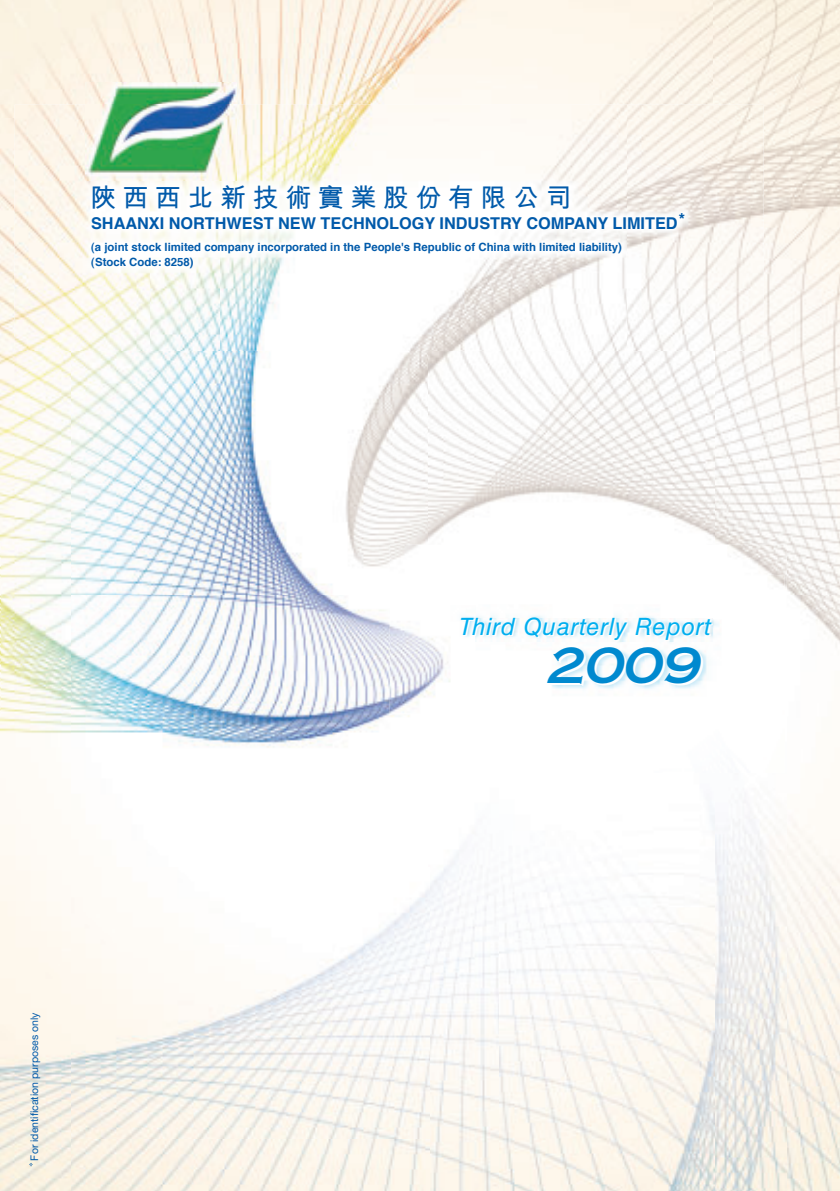
<style>
.page{position:relative;width:840px;height:1191px;background:#fff}
.page>*{position:absolute;margin:0;border:0;box-sizing:border-box;transform-origin:0 0}
.t1{font:italic 48.6px "Copperplate Gothic Std 31 AB";color:#0089cf}
.t2{font:26px "M Hei HK Bold B5 pc H";letter-spacing:.25em;color:#015aaa}
.t3{font:italic 23.8px "Helvetica LT Std";letter-spacing:.03em;color:#00aeef}
.t4{font:700 16.2px "Helvetica";color:#015aaa}
.t5{font:700 11.4px/15px "Helvetica";color:#015aaa}
.t6{font:10.6px "Helvetica Neue LT Std";color:#015aaa}
</style>
<div class="page">
<img style="left:0;top:0;width:713px;height:119px">
<img style="left:713px;top:0;width:126px;height:595px">
<img style="left:0;top:119px;width:71px;height:1071px">
<img style="left:71px;top:351px;width:357px;height:839px">
<img style="left:428px;top:351px;width:286px;height:194px">
<img style="left:785px;top:595px;width:54px;height:595px">
<img style="left:428px;top:852px;width:71px;height:338px">
<img style="left:714px;top:815px;width:71px;height:375px">
<img style="left:499px;top:815px;width:215px;height:375px">
<img style="left:389px;top:545px;width:397px;height:169px">
<img style="left:462px;top:618px;width:13px;height:23px">
<img style="left:475px;top:575px;width:308px;height:139px">
<img style="left:85px;top:82px;width:151px;height:23px">
<img style="left:14px;top:105px;width:136px;height:246px">
<img style="left:219px;top:105px;width:544px;height:246px">
<img style="left:150px;top:181px;width:69px;height:170px">
<img style="left:85px;top:105px;width:151px;height:76px">
<svg style="left:29px;top:1162px;width:4px;height:4px"></svg>
<img style="left:0;top:543px;width:1px;height:172px">
<h2 class="t2" style="left:90px;top:187px;width:482px">陜西西北新技術實業股份有限公司</h2>
<h3 class="t4" style="left:91px;top:217px;width:595px">SHAANXI NORTHWEST NEW TECHNOLOGY INDUSTRY COMPANY LIMITED*</h3>
<p class="t5" style="left:91px;top:241px;width:532px">(a joint stock limited company incorporated in the People's Republic of China with limited liability) (Stock Code: 8258)</p>
<p class="t6" style="left:30px;top:1160px;width:149px;rotate:-90deg">For identification purposes only</p>
<h3 class="t3" style="left:459px;top:613px;width:253px">Third Quarterly Report</h3>
<h1 class="t1" style="left:544px;top:637px;width:163px">2009</h1>
</div>
